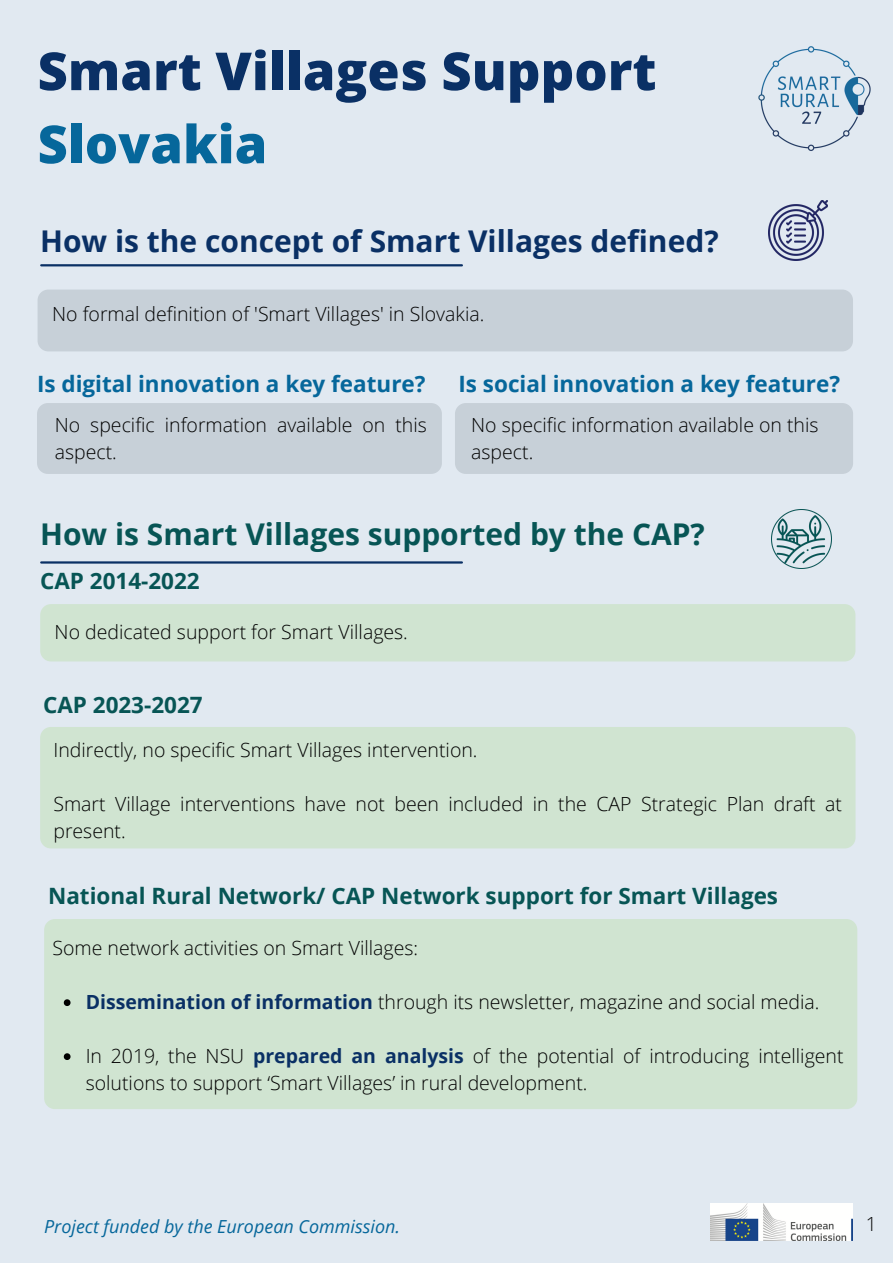
<style>
.page{position:relative;width:893px;height:1264px;background:#fff}
.page>*{position:absolute;margin:0;border:0;box-sizing:border-box;transform-origin:0 0}
.t1{font:800 52.5px "Open Sans";color:#0a3065}
.t2{font:800 52.5px "Open Sans";color:#06679b}
.t3{font:700 30px "Open Sans";color:#0a3065}
.t4{font:700 30px "Open Sans";color:#075555}
.t5{font:700 22.5px "Open Sans";color:#075555}
.t6{font:700 22.5px "Open Sans";color:#06679b}
.t7{font:300 19.5px/27px "Open Sans";color:#000}
.t8{font:italic 18px "Open Sans";color:#06679b}
.s1{font-weight:700;color:#0a3065}
</style>
<div class="page">
<div style="left:0;top:0;width:892px;height:1262px;background:#e1e9f1"></div>
<hr style="left:41px;top:264px;width:421px;height:2px;background:#0a3065">
<div style="left:38px;top:289px;width:814px;height:62px;background:#c7d0d8;border-radius:11px"></div>
<img style="left:758px;top:46px;width:113px;height:105px">
<div style="left:37px;top:403px;width:405px;height:71px;background:#c7d0d8;border-radius:11px"></div>
<div style="left:455px;top:403px;width:398px;height:71px;background:#c7d0d8;border-radius:11px"></div>
<hr style="left:41px;top:561px;width:421px;height:2px;background:#0a3065">
<div style="left:40px;top:604px;width:815px;height:57px;background:#d0e4d1;border-radius:11px"></div>
<img style="left:771px;top:509px;width:60px;height:60px">
<img style="left:710px;top:1203px;width:142px;height:37px">
<img style="left:768px;top:201px;width:59px;height:59px">
<div style="left:40px;top:727px;width:815px;height:121px;background:#d0e4d1;border-radius:11px"></div>
<div style="left:44px;top:919px;width:813px;height:190px;background:#d0e4d1;border-radius:11px"></div>
<svg style="left:64px;top:999px;width:6px;height:7px"></svg>
<svg style="left:64px;top:1053px;width:6px;height:7px"></svg>
<h1 class="t1" style="left:38px;top:34px;width:620px">Smart Villages Support</h1>
<h1 class="t2" style="left:38px;top:107px;width:231px">Slovakia</h1>
<h2 class="t3" style="left:40px;top:220px;width:680px">How is the concept of Smart Villages defined?</h2>
<p class="t7" style="left:52px;top:300px;width:433px">No formal definition of 'Smart Villages' in Slovakia.</p>
<p class="t6" style="left:37px;top:368px;width:390px">Is digital innovation a key feature?</p>
<p class="t7" style="left:55px;top:411px;width:373px">No specific information available on this aspect.</p>
<p class="t6" style="left:458px;top:368px;width:383px">Is social innovation a key feature?</p>
<p class="t7" style="left:471px;top:411px;width:349px">No specific information available on this aspect.</p>
<h2 class="t4" style="left:40px;top:513px;width:666px">How is Smart Villages supported by the CAP?</h2>
<p class="t5" style="left:40px;top:565px;width:161px">CAP 2014-2022</p>
<p class="t7" style="left:55px;top:618px;width:355px">No dedicated support for Smart Villages.</p>
<p class="t5" style="left:43px;top:688px;width:161px">CAP 2023-2027</p>
<p class="t7" style="left:53px;top:736px;width:425px">Indirectly, no specific Smart Villages intervention.</p>
<p class="t7" style="left:53px;top:790px;width:790px">Smart Village interventions have not been included in the CAP Strategic Plan draft at present.</p>
<p class="t5" style="left:48px;top:880px;width:731px">National Rural Network/ CAP Network support for Smart Villages</p>
<p class="t7" style="left:53px;top:934px;width:367px">Some network activities on Smart Villages:</p>
<p class="t7" style="left:86px;top:988px;width:735px"><span class="s1">Dissemination of information</span> through its newsletter, magazine and social media.</p>
<p class="t7" style="left:86px;top:1042px;width:759px">In 2019, the NSU <span class="s1">prepared an analysis</span> of the potential of introducing intelligent solutions to support ‘Smart Villages’ in rural development.</p>
<p class="t8" style="left:44px;top:1213px;width:357px">Project funded by the European Commission.</p>
<p class="t7" style="left:865px;top:1209px;width:13px">1</p>
</div>
